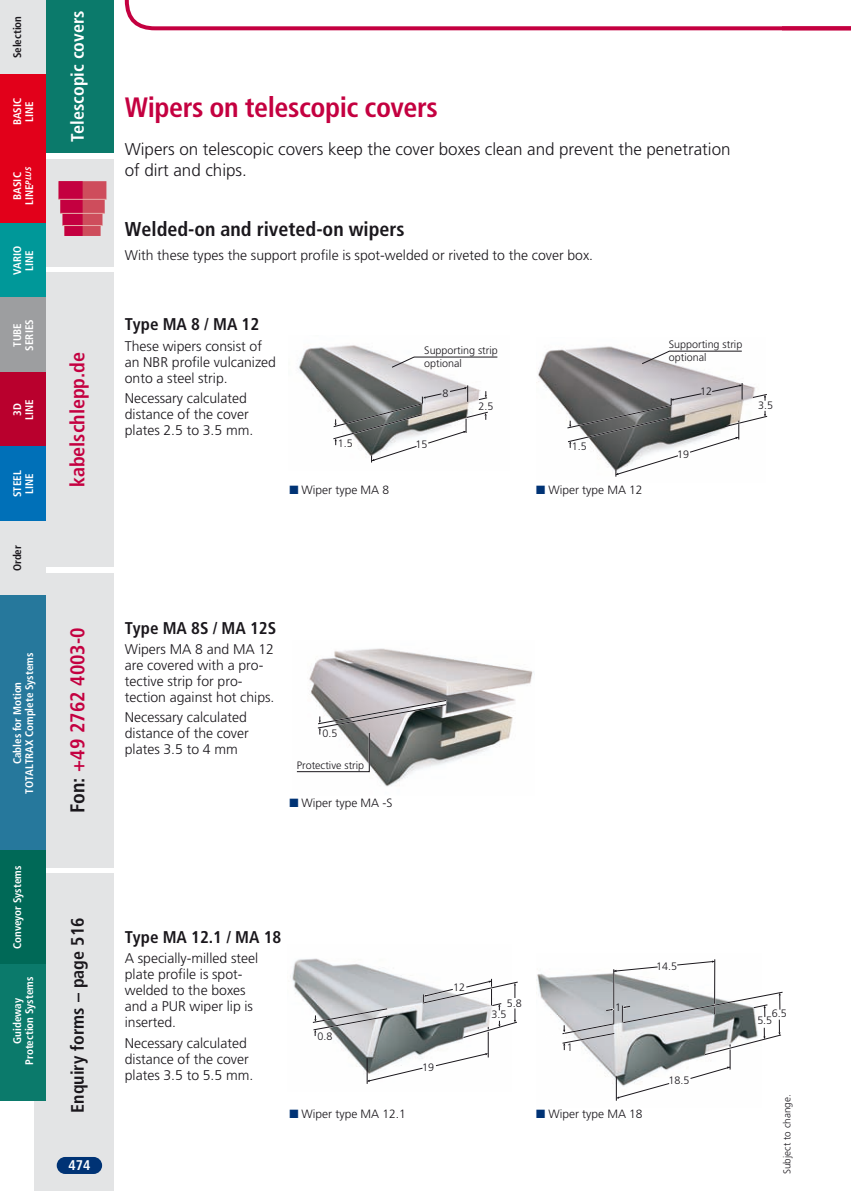
<style>
.page{position:relative;width:851px;height:1191px;background:#fff}
.page>*{position:absolute;margin:0;border:0;box-sizing:border-box;transform-origin:0 0}
.t1{font:700 condensed 28px "Frutiger LT Com";letter-spacing:-.015em;color:#c40040}
.t2{font:700 condensed 20px "Frutiger LT Com";color:#c40040}
.t3{font:700 condensed 20px "Frutiger LT Com";color:#1a171c}
.t4{font:700 condensed 18px "Frutiger LT Com";color:#1a171c}
.t5{font:700 condensed 18px "Frutiger LT Com";color:#fff}
.t6{font:300 17px/21px "Frutiger LT Com";color:#1a171c}
.t7{font:700 condensed 17px "Frutiger LT Com";color:#1a171c}
.t8{font:300 14px/16px "Frutiger LT Com";color:#1a171c}
.t9{font:700 condensed 14px "Frutiger LT Com";color:#fff}
.t10{font:300 12px "Frutiger LT Com";color:#1a171c}
.t11{font:700 condensed 11px/12px "Frutiger LT Com";color:#fff;text-align:center}
.t12{font:700 condensed 11px "Frutiger LT Com";color:#1a171c}
.t13{font:300 10.8px/13px "Frutiger LT Com";color:#1a171c}
.t14{font:300 10px "Frutiger LT";color:#1a171c}
.s1{color:#1a171c}
.s2{color:#003375}
</style>
<div class="page">
<img style="left:536px;top:959px;width:180px;height:142px">
<hr style="left:713px;top:960px;width:2px;height:54px;background:#fff">
<hr style="left:613px;top:969px;width:1px;height:54px;background:#1a171c">
<svg style="left:613px;top:960px;width:101px;height:12px"></svg>
<hr style="left:714px;top:959px;width:1px;height:44px;background:#1a171c">
<svg style="left:544px;top:990px;width:239px;height:110px"></svg>
<img style="left:298px;top:345px;width:200px;height:118px">
<svg style="left:333px;top:385px;width:155px;height:77px"></svg>
<hr style="left:414px;top:357px;width:83px;height:1px;background:#1a171c">
<svg style="left:391px;top:356px;width:23px;height:12px"></svg>
<img style="left:536px;top:346px;width:206px;height:131px">
<svg style="left:641px;top:351px;width:101px;height:13px"></svg>
<svg style="left:566px;top:383px;width:201px;height:93px"></svg>
<img style="left:297px;top:648px;width:237px;height:139px">
<svg style="left:296px;top:699px;width:151px;height:73px"></svg>
<img style="left:292px;top:958px;width:200px;height:126px">
<svg style="left:312px;top:979px;width:206px;height:104px"></svg>
<div style="left:34px;top:159px;width:79px;height:107px;background:#e3e4e5"></div>
<div style="left:45px;top:272px;width:68px;height:295px;background:#e3e4e5"></div>
<div style="left:45px;top:573px;width:68px;height:294px;background:#e3e4e5"></div>
<div style="left:34px;top:873px;width:79px;height:318px;background:#e3e4e5"></div>
<div style="left:45px;top:0;width:68px;height:153px;background:#0b7a6b"></div>
<div style="left:57px;top:1157px;width:45px;height:17px;background:#003375;border-radius:9px"></div>
<svg style="left:59px;top:181px;width:47px;height:55px;background:#cb395c"></svg>
<hr style="left:63px;top:225px;width:39px;height:1px;background:#e6aaa8">
<hr style="left:60px;top:213px;width:45px;height:1px;background:#e6aaa8">
<hr style="left:59px;top:199px;width:47px;height:1px;background:#e6aaa8">
<div style="left:0;top:0;width:45px;height:97px;background:#e3e4e5"></div>
<div style="left:0;top:74px;width:45px;height:97px;background:#e2001a"></div>
<div style="left:0;top:149px;width:45px;height:97px;background:#e2001a"></div>
<div style="left:0;top:223px;width:45px;height:97px;background:#009899"></div>
<div style="left:0;top:298px;width:45px;height:97px;background:#9d9ea0"></div>
<div style="left:0;top:372px;width:45px;height:97px;background:#b9002d"></div>
<div style="left:0;top:446px;width:45px;height:98px;background:#0070b8"></div>
<div style="left:0;top:521px;width:45px;height:97px;background:#e3e4e5"></div>
<div style="left:0;top:595px;width:45px;height:278px;background:#26789c"></div>
<div style="left:0;top:850px;width:45px;height:136px;background:#006957"></div>
<div style="left:0;top:964px;width:45px;height:136px;background:#0b7a6b"></div>
<svg style="left:125px;top:0;width:725px;height:31px"></svg>
<p class="t12" style="left:13px;top:58px;width:44px;rotate:-90deg">Selection</p>
<p class="t11" style="left:12px;top:125px;width:29px;rotate:-90deg">BASIC<br>LINE</p>
<p class="t11" style="left:12px;top:205px;width:40px;rotate:-90deg">BASIC<br>LINE<sup>PLUS</sup></p>
<p class="t11" style="left:12px;top:275px;width:31px;rotate:-90deg">VARIO<br>LINE</p>
<p class="t11" style="left:12px;top:350px;width:33px;rotate:-90deg">TUBE<br>SERIES</p>
<p class="t11" style="left:12px;top:420px;width:22px;rotate:-90deg">3D<br>LINE</p>
<p class="t11" style="left:12px;top:497px;width:28px;text-align:left;rotate:-90deg">STEEL<br>LINE</p>
<p class="t12" style="left:13px;top:571px;width:28px;rotate:-90deg">Order</p>
<p class="t11" style="left:12px;top:793px;width:142px;rotate:-90deg">Cables for Motion<br>TOTALTRAX Complete Systems</p>
<p class="t11" style="left:12px;top:949px;width:85px;rotate:-90deg">Conveyor Systems</p>
<p class="t11" style="left:12px;top:1065px;width:90px;rotate:-90deg">Guideway<br>Protection Systems</p>
<p class="t5" style="left:70px;top:142px;width:133px;rotate:-90deg">Telescopic covers</p>
<h2 class="t2" style="left:69px;top:487px;width:137px;rotate:-90deg">kabelschlepp.de</h2>
<h2 class="t2" style="left:69px;top:813px;width:187px;rotate:-90deg"><span class="s1">Fon:</span> +49 2762 4003-0</h2>
<p class="t4" style="left:70px;top:1112px;width:197px;rotate:-90deg">Enquiry forms – page 516</p>
<p class="t9" style="left:68px;top:1159px;width:23px">474</p>
<h1 class="t1" style="left:125px;top:96px;width:314px">Wipers on telescopic covers</h1>
<p class="t6" style="left:125px;top:139px;width:607px">Wipers on telescopic covers keep the cover boxes clean and prevent the penetration of dirt and chips.</p>
<h2 class="t3" style="left:125px;top:221px;width:281px">Welded-on and riveted-on wipers</h2>
<p class="t8" style="left:125px;top:248px;width:470px">With these types the support profile is spot-welded or riveted to the cover box.</p>
<p class="t7" style="left:125px;top:317px;width:136px">Type MA 8 / MA 12</p>
<p class="t8" style="left:125px;top:339px;width:153px">These wipers consist of an NBR profile vulcanized onto a steel strip.</p>
<p class="t8" style="left:125px;top:391px;width:130px">Necessary calculated distance of the cover plates 2.5 to 3.5 mm.</p>
<p class="t13" style="left:338px;top:437px;width:16px">1.5</p>
<p class="t10" style="left:289px;top:485px;width:101px"><span class="s2">■</span> Wiper type MA 8</p>
<p class="t13" style="left:424px;top:345px;width:75px">Supporting strip optional</p>
<p class="t13" style="left:442px;top:387px;width:7px">8</p>
<p class="t13" style="left:415px;top:439px;width:13px">15</p>
<p class="t13" style="left:478px;top:400px;width:16px">2.5</p>
<p class="t13" style="left:571px;top:441px;width:16px">1.5</p>
<p class="t10" style="left:536px;top:485px;width:108px"><span class="s2">■</span> Wiper type MA 12</p>
<p class="t13" style="left:668px;top:339px;width:75px">Supporting strip optional</p>
<p class="t13" style="left:700px;top:386px;width:13px">12</p>
<p class="t13" style="left:677px;top:448px;width:13px">19</p>
<p class="t13" style="left:758px;top:399px;width:16px">3.5</p>
<p class="t7" style="left:125px;top:621px;width:153px">Type MA 8S / MA 12S</p>
<p class="t8" style="left:125px;top:642px;width:151px">Wipers MA 8 and MA 12 are covered with a pro&shy;tective strip for pro&shy;tection against hot chips.</p>
<p class="t8" style="left:125px;top:710px;width:125px">Necessary calculated distance of the cover plates 3.5 to 4 mm</p>
<p class="t13" style="left:322px;top:728px;width:16px">0.5</p>
<p class="t13" style="left:297px;top:759px;width:69px">Protective strip</p>
<p class="t10" style="left:289px;top:798px;width:105px"><span class="s2">■</span> Wiper type MA -S</p>
<p class="t7" style="left:125px;top:930px;width:158px">Type MA 12.1 / MA 18</p>
<p class="t8" style="left:125px;top:951px;width:135px">A specially-milled steel plate profile is spot&shy;welded to the boxes and a PUR wiper lip is inserted.</p>
<p class="t8" style="left:125px;top:1035px;width:130px">Necessary calculated distance of the cover plates 3.5 to 5.5 mm.</p>
<p class="t13" style="left:317px;top:1030px;width:16px">0.8</p>
<p class="t13" style="left:453px;top:982px;width:13px">12</p>
<p class="t13" style="left:422px;top:1061px;width:13px">19</p>
<p class="t13" style="left:506px;top:997px;width:16px">5.8</p>
<p class="t13" style="left:491px;top:1009px;width:16px">3.5</p>
<p class="t13" style="left:567px;top:1041px;width:7px">1</p>
<p class="t13" style="left:615px;top:1001px;width:7px">1</p>
<p class="t10" style="left:289px;top:1108px;width:118px"><span class="s2">■</span> Wiper type MA 12.1</p>
<p class="t10" style="left:536px;top:1108px;width:108px"><span class="s2">■</span> Wiper type MA 18</p>
<p class="t13" style="left:656px;top:960px;width:22px">14.5</p>
<p class="t13" style="left:668px;top:1074px;width:22px">18.5</p>
<p class="t13" style="left:771px;top:1007px;width:16px">6.5</p>
<p class="t13" style="left:757px;top:1015px;width:16px">5.5</p>
<p class="t14" style="left:782px;top:1174px;width:81px;rotate:-90deg">Subject to change.</p>
</div>
